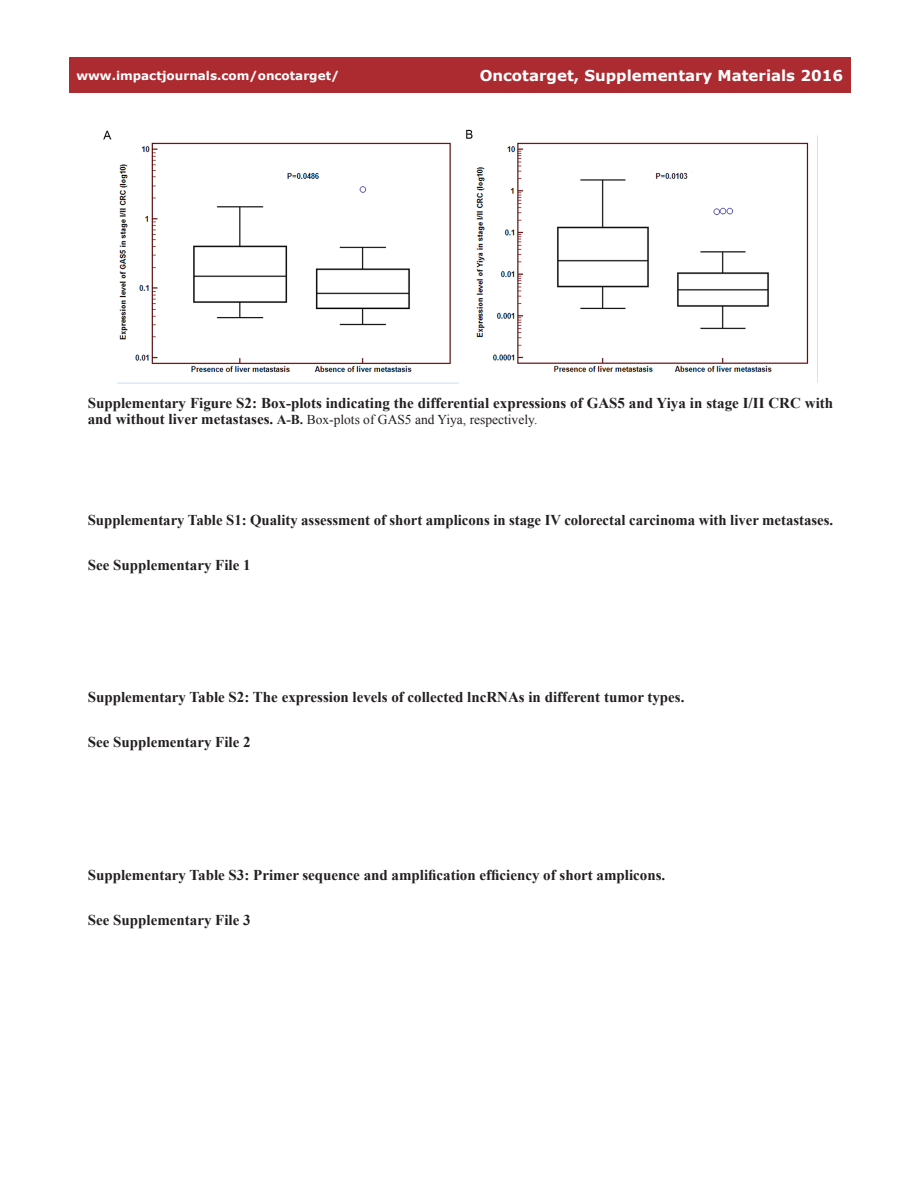
<style>
.page{position:relative;width:918px;height:1188px;background:#fff}
.page>*{position:absolute;margin:0;border:0;box-sizing:border-box;transform-origin:0 0}
.Table_head{font:700 15px "Times New Roman";color:#231f20}
.figuretext{font:700 15px "Times New Roman";color:#231f20}
.t1{font:700 15px "Verdana";color:#fff}
.figuretext-2{font:13.5px "Times New Roman";color:#231f20}
.t2{font:700 12px "Verdana";color:#fff}
.s1{font-weight:700;font-size:15px}
.s2{font-weight:700}
</style>
<div class="page">
<div style="left:69px;top:57px;width:781px;height:36px;background:#ac2b31"></div>
<img style="left:103px;top:129px;width:715px;height:255px">
<p class="t2" style="left:76px;top:67px;width:264px">www.impactjournals.com/oncotarget/</p>
<p class="t1" style="left:480px;top:65px;width:365px">Oncotarget, Supplementary Materials 2016</p>
<p class="figuretext" style="left:88px;top:393px;width:747px">Supplementary Figure S2: Box-plots indicating the differential expressions of GAS5 and Yiya in stage I/II CRC with</p>
<p class="figuretext-2" style="left:88px;top:411px;width:451px"><span class="s1">and without liver metastases.</span> <span class="s2">A-B.</span> Box-plots of GAS5 and Yiya, respectively.</p>
<p class="Table_head" style="left:88px;top:509px;width:747px">Supplementary Table S1: Quality assessment of short amplicons in stage IV colorectal carcinoma with liver metastases.</p>
<p class="Table_head" style="left:88px;top:554px;width:164px">See Supplementary File 1</p>
<p class="Table_head" style="left:88px;top:686px;width:598px">Supplementary Table S2: The expression levels of collected lncRNAs in different tumor types.</p>
<p class="Table_head" style="left:88px;top:731px;width:164px">See Supplementary File 2</p>
<p class="Table_head" style="left:88px;top:865px;width:579px">Supplementary Table S3: Primer sequence and amplification efficiency of short amplicons.</p>
<p class="Table_head" style="left:88px;top:910px;width:164px">See Supplementary File 3</p>
</div>
